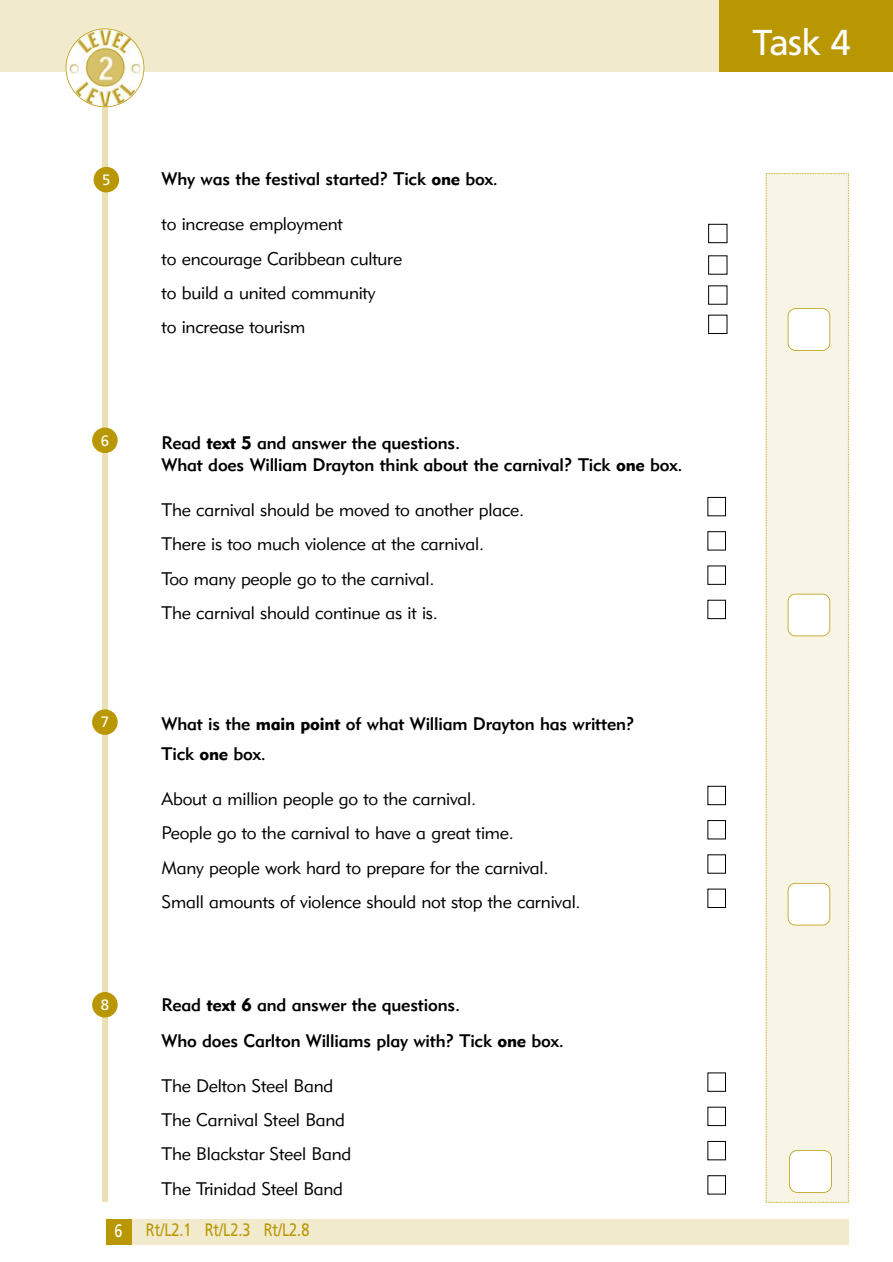
<style>
.page{position:relative;width:893px;height:1262px;background:#fff}
.page>*{position:absolute;margin:0;border:0;box-sizing:border-box;transform-origin:0 0}
.t1{font:36px "Frutiger";color:#fff}
.t2{font:18px/34.2px "Geometric 415 BT Lite A";letter-spacing:-.01em;color:#000}
.t3{font:18px/22.5px "Geometric 415 BT Medium A";letter-spacing:-.01em;color:#000}
.t4{font:18px "Frutiger";color:#b99702;scale:.8 1}
.t5{font:18px "Frutiger";color:#fff;scale:.8 1}
.t6{font:15px "Frutiger";color:#fff}
.s1{font-family:"Geometric 415 BT Black A"}
</style>
<div class="page">
<div style="left:102px;top:104px;width:6px;height:1097px;background:#eae0b3"></div>
<div style="left:718px;top:0;width:174px;height:71px;background:#b99702"></div>
<div style="left:0;top:0;width:718px;height:71px;background:#f1eacd"></div>
<div style="left:94px;top:167px;width:25px;height:25px;background:#b99702;border-radius:50%"></div>
<div style="left:92px;top:427px;width:26px;height:26px;background:#b99702;border-radius:50%"></div>
<div style="left:92px;top:709px;width:26px;height:26px;background:#b99702;border-radius:50%"></div>
<div style="left:92px;top:992px;width:26px;height:25px;background:#b99702;border-radius:50%"></div>
<img style="left:66px;top:31px;width:38px;height:47px">
<div style="left:66px;top:28px;width:78px;height:79px;border:2px solid #b99702;border-radius:50%"></div>
<div style="left:765px;top:173px;width:84px;height:1029px;background:#f8f5e6"></div>
<div style="left:788px;top:309px;width:41px;height:41px;background:#fff;border-radius:7px"></div>
<div style="left:787px;top:308px;width:43px;height:43px;border:2px solid #b99702;border-radius:8px"></div>
<div style="left:788px;top:594px;width:41px;height:42px;background:#fff;border-radius:7px"></div>
<div style="left:787px;top:594px;width:43px;height:42px;border:2px solid #b99702;border-radius:8px"></div>
<div style="left:788px;top:883px;width:41px;height:42px;background:#fff;border-radius:7px"></div>
<div style="left:787px;top:883px;width:43px;height:42px;border:2px solid #b99702;border-radius:8px"></div>
<div style="left:707px;top:786px;width:18px;height:19px;border:1px solid #000"></div>
<div style="left:708px;top:224px;width:19px;height:19px;border:1px solid #000"></div>
<div style="left:708px;top:315px;width:19px;height:19px;border:1px solid #000"></div>
<div style="left:789px;top:1150px;width:42px;height:42px;background:#fff;border-radius:7px"></div>
<div style="left:789px;top:1150px;width:42px;height:42px;border:2px solid #b99702;border-radius:8px"></div>
<div style="left:132px;top:1218px;width:716px;height:26px;background:#f1eacd"></div>
<div style="left:106px;top:1218px;width:26px;height:26px;background:#b99702"></div>
<p class="t6" style="left:102px;top:174px;width:10px">5</p>
<p class="t3" style="left:162px;top:170px;width:338px">Why was the festival started? Tick <span class="s1">one</span> box.</p>
<p class="t2" style="left:162px;top:209px;width:242px">to increase employment<br>to encourage Caribbean culture to build a united community<br>to increase tourism</p>
<p class="t6" style="left:101px;top:434px;width:10px">6</p>
<p class="t3" style="left:162px;top:433px;width:522px">Read <span class="s1">text 5</span> and answer the questions.<br>What does William Drayton think about the carnival? Tick <span class="s1">one</span> box.</p>
<p class="t2" style="left:162px;top:495px;width:364px">The carnival should be moved to another place.<br>There is too much violence at the carnival.<br>Too many people go to the carnival.<br>The carnival should continue as it is.</p>
<p class="t6" style="left:101px;top:716px;width:10px">7</p>
<p class="t3" style="left:162px;top:710px;width:474px;line-height:30px">What is the <span class="s1">main point</span> of what William Drayton has written?<br>Tick <span class="s1">one</span> box.</p>
<p class="t2" style="left:162px;top:783px;width:420px">About a million people go to the carnival.<br>People go to the carnival to have a great time.<br>Many people work hard to prepare for the carnival.<br>Small amounts of violence should not stop the carnival.</p>
<p class="t6" style="left:101px;top:998px;width:10px">8</p>
<p class="t3" style="left:162px;top:989px;width:404px;line-height:35.2px">Read <span class="s1">text 6</span> and answer the questions.<br>Who does Carlton Williams play with? Tick <span class="s1">one</span> box.</p>
<p class="t2" style="left:162px;top:1070px;width:191px">The Delton Steel Band<br>The Carnival Steel Band<br>The Blackstar Steel Band<br>The Trinidad Steel Band</p>
<p class="t5" style="left:115px;top:1223px;width:12px">6</p>
<p class="t4" style="left:146px;top:1222px;width:206px">Rt/L2.1 Rt/L2.3 Rt/L2.8</p>
<h1 class="t1" style="left:752px;top:28px;width:100px">Task 4</h1>
</div>
